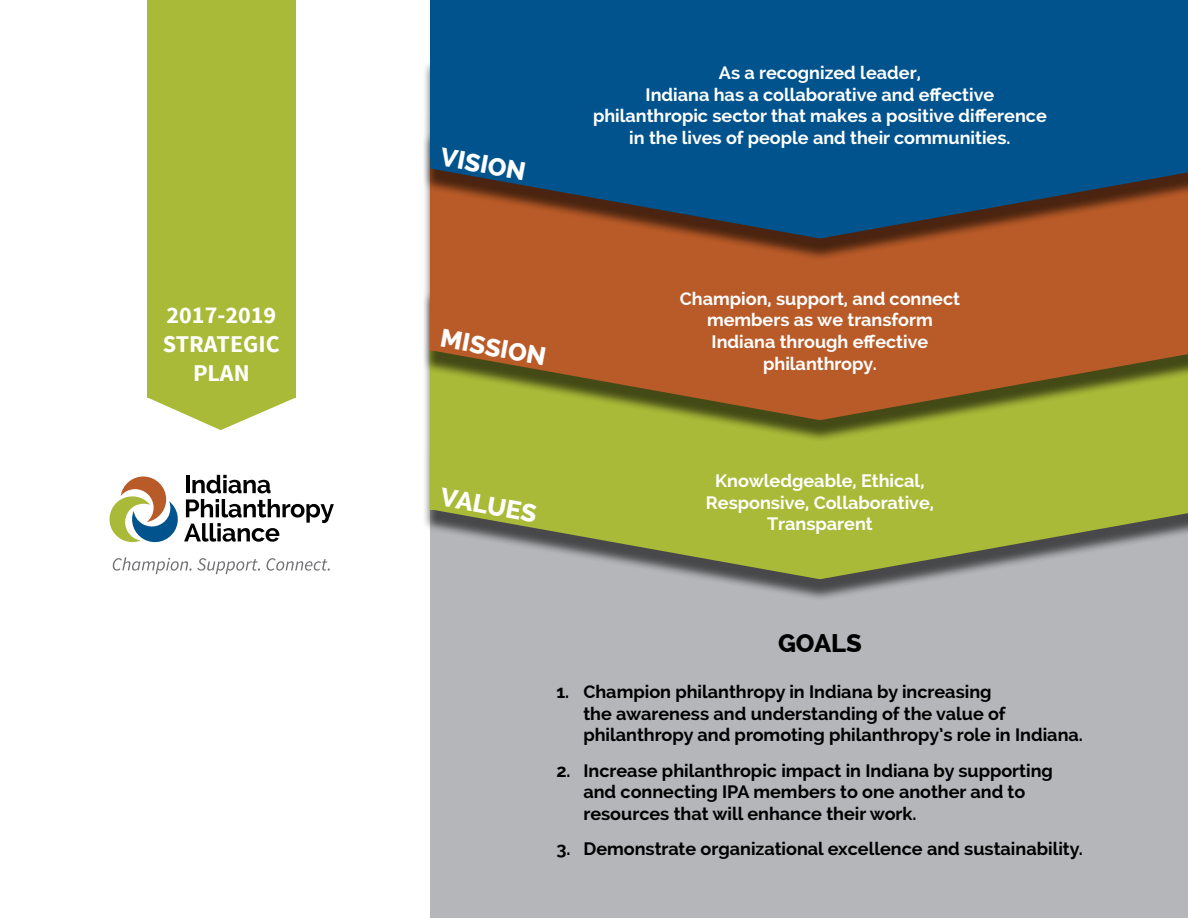
<style>
.page{position:relative;width:1188px;height:918px;background:#fff}
.page>*{position:absolute;margin:0;border:0;box-sizing:border-box;transform-origin:0 0}
.t1{font:800 25.5px "Raleway";color:#fff}
.t2{font:800 25.5px "Raleway";color:#000}
.t3{font:700 24px/29px "Source Sans Pro";color:#fff;text-align:center}
.t4{font:700 18px/21.6px "Raleway";color:#000}
.t5{font:700 18px/21.6px "Raleway";color:#fff;text-align:center}
</style>
<div class="page">
<div style="left:430px;top:0;width:758px;height:108px;background:#00538d"></div>
<div style="left:430px;top:487px;width:758px;height:431px;background:#b4b6b9"></div>
<div style="left:422px;top:290px;width:766px;height:312px;background:#000;opacity:.6"></div>
<svg style="left:430px;top:443px;width:758px;height:136px;background:#a1ae4d"></svg>
<div style="left:422px;top:131px;width:766px;height:312px;background:#000;opacity:.6"></div>
<div style="left:430px;top:125px;width:758px;height:225px;background:#b95b28"></div>
<svg style="left:430px;top:350px;width:758px;height:70px;background:#9e7329"></svg>
<div style="left:422px;top:59px;width:766px;height:202px;background:#000;opacity:.6"></div>
<svg style="left:430px;top:159px;width:758px;height:79px;fill:#00538d"></svg>
<div style="left:430px;top:52px;width:758px;height:107px;background:#00538d"></div>
<svg style="left:110px;top:475px;width:224px;height:68px"></svg>
<svg style="left:113px;top:557px;width:147px;height:17px"></svg>
<svg style="left:267px;top:558px;width:63px;height:13px"></svg>
<div style="left:148px;top:0;width:148px;height:398px;background:#a9ba38"></div>
<svg style="left:149px;top:398px;width:146px;height:32px"></svg>
<h2 class="t3" style="left:163px;top:301px;width:118px">2017-2019<br>STRATEGIC<br>PLAN</h2>
<h1 class="t1" style="left:444px;top:142px;width:88px;rotate:11deg">VISION</h1>
<p class="t5" style="left:593px;top:62px;width:455px">As a recognized leader,<br>Indiana has a collaborative and effective philanthropic sector that makes a positive difference in the lives of people and their communities.</p>
<h1 class="t1" style="left:444px;top:323px;width:108px;rotate:11deg">MISSION</h1>
<p class="t5" style="left:680px;top:288px;width:282px">Champion, support, and connect members as we transform<br>Indiana through effective philanthropy.</p>
<h1 class="t1" style="left:444px;top:482px;width:99px;rotate:11deg">VALUES</h1>
<p class="t5" style="left:706px;top:470px;width:230px">Knowledgeable, Ethical,<br>Responsive, Collaborative,<br>Transparent</p>
<h1 class="t2" style="left:778px;top:628px;width:85px">GOALS</h1>
<p class="t4" style="left:583px;top:681px;width:501px;text-indent:-27px">1. Champion philanthropy in Indiana by increasing<br>the awareness and understanding of the value of philanthropy and promoting philanthropy’s role in Indiana.</p>
<p class="t4" style="left:583px;top:759px;width:471px;text-indent:-27px">2. Increase philanthropic impact in Indiana by supporting and connecting IPA members to one another and to resources that will enhance their work.</p>
<p class="t4" style="left:556px;top:838px;width:528px">3. Demonstrate organizational excellence and sustainability.</p>
</div>
